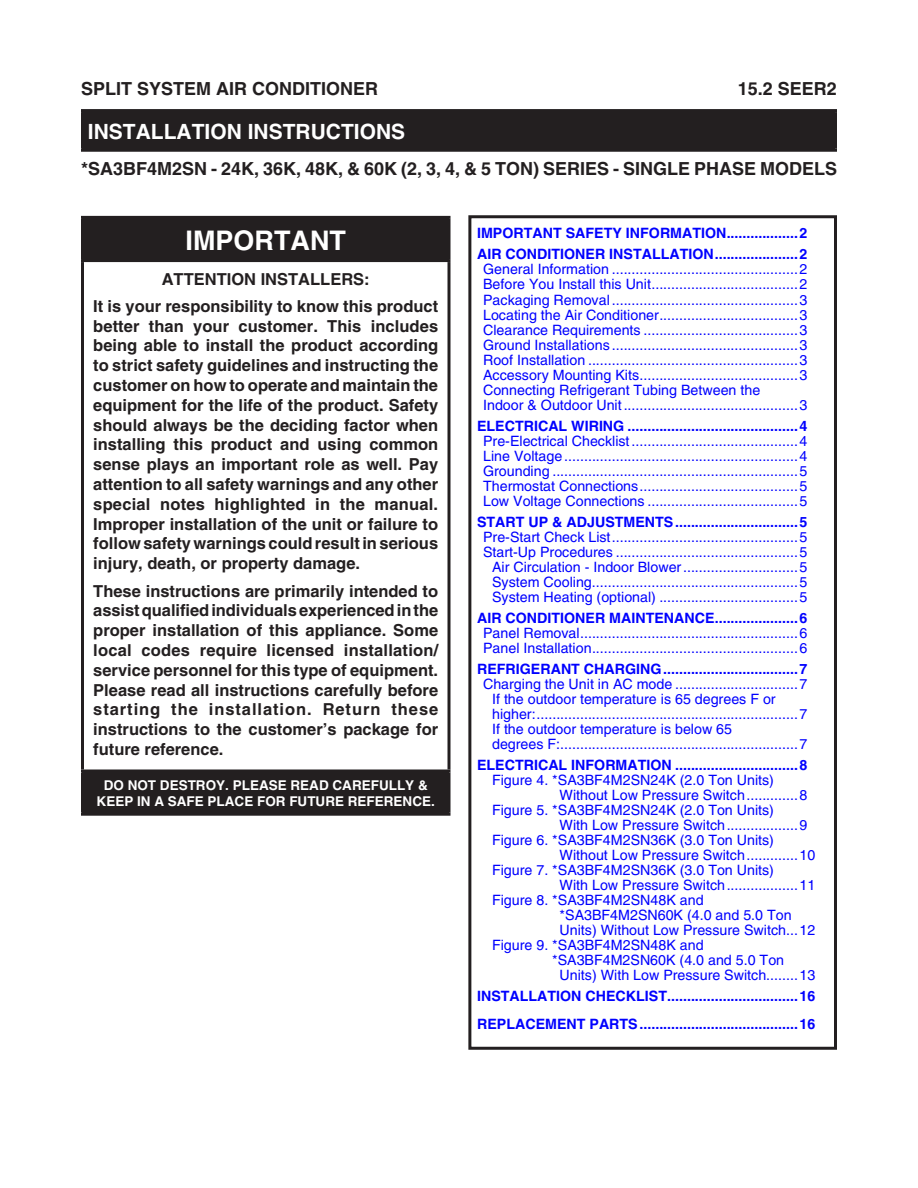
<style>
.page{position:relative;width:918px;height:1188px;background:#fff}
.page>*{position:absolute;margin:0;border:0;box-sizing:border-box;transform-origin:0 0}
.Front_Page_Important-_White{font:700 27px "Helvetica";color:#fff}
.Front_Page_Title_Bar{font:700 21px "Helvetica";color:#fff}
.Front_Page_Heading{font:700 18px "Helvetica";color:#231f20}
.Paragraph__11_pt__BOLD{font:700 16.5px/19.8px "Helvetica";color:#231f20;text-align:justify}
.ATTENTION_INTSALLERS{font:700 16.5px "Helvetica";color:#231f20}
.t1{font:14.25px "Helvetica";color:#00f}
.t2{font:700 14.25px "Helvetica";color:#00f}
.Do_Not_Destroy{font:700 13.5px/16.5px "Helvetica";color:#fff;text-align:center}
</style>
<div class="page">
<div style="left:82px;top:217px;width:367px;height:44px;background:#231f20"></div>
<div style="left:82px;top:771px;width:367px;height:43px;background:#231f20"></div>
<hr style="left:81px;top:216px;width:370px;height:3px;background:#231f20">
<hr style="left:81px;top:219px;width:3px;height:40px;background:#231f20">
<hr style="left:448px;top:219px;width:3px;height:40px;background:#231f20">
<hr style="left:81px;top:259px;width:370px;height:3px;background:#231f20">
<hr style="left:81px;top:262px;width:3px;height:508px;background:#231f20">
<hr style="left:448px;top:262px;width:3px;height:508px;background:#231f20">
<hr style="left:81px;top:770px;width:370px;height:2px;background:#231f20">
<hr style="left:81px;top:773px;width:3px;height:40px;background:#231f20">
<hr style="left:448px;top:773px;width:3px;height:40px;background:#231f20">
<hr style="left:81px;top:813px;width:370px;height:3px;background:#231f20">
<div style="left:82px;top:111px;width:754px;height:39px;background:#231f20"></div>
<hr style="left:81px;top:109px;width:756px;height:3px;background:#231f20">
<hr style="left:81px;top:112px;width:3px;height:37px;background:#231f20">
<hr style="left:834px;top:112px;width:3px;height:37px;background:#231f20">
<hr style="left:81px;top:149px;width:756px;height:3px;background:#231f20">
<div style="left:468px;top:215px;width:369px;height:835px;border:3px solid #231f20"></div>
<p class="Front_Page_Heading" style="left:81px;top:78px;width:299px">SPLIT SYSTEM AIR CONDITIONER</p>
<p class="Front_Page_Title_Bar" style="left:88px;top:119px;width:319px">INSTALLATION INSTRUCTIONS</p>
<p class="Front_Page_Heading" style="left:738px;top:78px;width:101px">15.2 SEER2</p>
<p class="Front_Page_Heading" style="left:81px;top:158px;width:758px">*SA3BF4M2SN - 24K, 36K, 48K, &amp; 60K (2, 3, 4, &amp; 5 TON) SERIES - SINGLE PHASE MODELS</p>
<p class="Front_Page_Important-_White" style="left:186px;top:224px;width:162px">IMPORTANT</p>
<p class="ATTENTION_INTSALLERS" style="left:162px;top:269px;width:210px">ATTENTION INSTALLERS:</p>
<p class="Paragraph__11_pt__BOLD" style="left:93px;top:296px;width:346px">It is your responsibility to know this product better than your customer. This includes being able to install the product according to strict safety guidelines and instructing the customer on how to operate and maintain the equipment for the life of the product. Safety should always be the deciding factor when installing this product and using common sense plays an important role as well. Pay attention to all safety warnings and any other special notes highlighted in the manual.<br>Improper installation of the unit or failure to follow safety warnings could result in serious injury, death, or property damage.</p>
<p class="Paragraph__11_pt__BOLD" style="left:93px;top:581px;width:347px">These instructions are primarily intended to assist qualified individuals experienced in the proper installation of this appliance. Some local codes require licensed installation/ service personnel for this type of equipment.<br>Please read all instructions carefully before starting the installation. Return these instructions to the customer’s package for future reference.</p>
<p class="Do_Not_Destroy" style="left:97px;top:777px;width:340px">DO NOT DESTROY. PLEASE READ CAREFULLY &amp;<br>KEEP IN A SAFE PLACE FOR FUTURE REFERENCE.</p>
<p class="t2" style="left:477px;top:224px;width:332px">IMPORTANT SAFETY INFORMATION..................2</p>
<p class="t2" style="left:477px;top:245px;width:332px">AIR CONDITIONER INSTALLATION.....................2</p>
<p class="t1" style="left:483px;top:261px;width:326px">General Information ...............................................2</p>
<p class="t1" style="left:483px;top:276px;width:326px">Before You Install this Unit.....................................2</p>
<p class="t1" style="left:483px;top:292px;width:326px">Packaging Removal...............................................3</p>
<p class="t1" style="left:483px;top:307px;width:326px">Locating the Air Conditioner...................................3</p>
<p class="t1" style="left:483px;top:322px;width:326px">Clearance Requirements .......................................3</p>
<p class="t1" style="left:483px;top:337px;width:326px">Ground Installations ...............................................3</p>
<p class="t1" style="left:483px;top:352px;width:326px">Roof Installation .....................................................3</p>
<p class="t1" style="left:483px;top:367px;width:326px">Accessory Mounting Kits........................................3</p>
<p class="t1" style="left:483px;top:382px;width:279px">Connecting Refrigerant Tubing Between the</p>
<p class="t1" style="left:483px;top:397px;width:326px">Indoor &amp; Outdoor Unit............................................3</p>
<p class="t2" style="left:477px;top:417px;width:332px">ELECTRICAL WIRING ...........................................4</p>
<p class="t1" style="left:483px;top:433px;width:326px">Pre-Electrical Checklist ..........................................4</p>
<p class="t1" style="left:483px;top:448px;width:326px">Line Voltage...........................................................4</p>
<p class="t1" style="left:483px;top:463px;width:326px">Grounding ..............................................................5</p>
<p class="t1" style="left:483px;top:478px;width:326px">Thermostat Connections........................................5</p>
<p class="t1" style="left:483px;top:493px;width:326px">Low Voltage Connections ......................................5</p>
<p class="t2" style="left:477px;top:513px;width:332px">START UP &amp; ADJUSTMENTS...............................5</p>
<p class="t1" style="left:483px;top:529px;width:326px">Pre-Start Check List...............................................5</p>
<p class="t1" style="left:483px;top:544px;width:326px">Start-Up Procedures ..............................................5</p>
<p class="t1" style="left:492px;top:559px;width:317px">Air Circulation - Indoor Blower.............................5</p>
<p class="t1" style="left:492px;top:574px;width:317px">System Cooling....................................................5</p>
<p class="t1" style="left:492px;top:589px;width:317px">System Heating (optional) ...................................5</p>
<p class="t2" style="left:477px;top:609px;width:332px">AIR CONDITIONER MAINTENANCE.....................6</p>
<p class="t1" style="left:483px;top:625px;width:326px">Panel Removal.......................................................6</p>
<p class="t1" style="left:483px;top:640px;width:326px">Panel Installation....................................................6</p>
<p class="t2" style="left:477px;top:660px;width:332px">REFRIGERANT CHARGING..................................7</p>
<p class="t1" style="left:483px;top:676px;width:326px">Charging the Unit in AC mode ...............................7</p>
<p class="t1" style="left:492px;top:691px;width:285px">If the outdoor temperature is 65 degrees F or</p>
<p class="t1" style="left:492px;top:706px;width:317px">higher:..................................................................7</p>
<p class="t1" style="left:492px;top:721px;width:241px">If the outdoor temperature is below 65</p>
<p class="t1" style="left:492px;top:736px;width:317px">degrees F:............................................................7</p>
<p class="t2" style="left:477px;top:756px;width:332px">ELECTRICAL INFORMATION ...............................8</p>
<p class="t1" style="left:492px;top:772px;width:283px">Figure 4. *SA3BF4M2SN24K (2.0 Ton Units)</p>
<p class="t1" style="left:560px;top:787px;width:249px">Without Low Pressure Switch.............8</p>
<p class="t1" style="left:492px;top:802px;width:283px">Figure 5. *SA3BF4M2SN24K (2.0 Ton Units)</p>
<p class="t1" style="left:560px;top:817px;width:249px">With Low Pressure Switch..................9</p>
<p class="t1" style="left:492px;top:832px;width:283px">Figure 6. *SA3BF4M2SN36K (3.0 Ton Units)</p>
<p class="t1" style="left:560px;top:847px;width:257px">Without Low Pressure Switch.............10</p>
<p class="t1" style="left:492px;top:862px;width:283px">Figure 7. *SA3BF4M2SN36K (3.0 Ton Units)</p>
<p class="t1" style="left:560px;top:877px;width:257px">With Low Pressure Switch..................11</p>
<p class="t1" style="left:492px;top:892px;width:213px">Figure 8. *SA3BF4M2SN48K and</p>
<p class="t1" style="left:560px;top:907px;width:234px">*SA3BF4M2SN60K (4.0 and 5.0 Ton</p>
<p class="t1" style="left:560px;top:922px;width:257px">Units) Without Low Pressure Switch...12</p>
<p class="t1" style="left:492px;top:937px;width:213px">Figure 9. *SA3BF4M2SN48K and</p>
<p class="t1" style="left:552px;top:952px;width:234px">*SA3BF4M2SN60K (4.0 and 5.0 Ton</p>
<p class="t1" style="left:560px;top:967px;width:257px">Units) With Low Pressure Switch........13</p>
<p class="t2" style="left:477px;top:987px;width:340px">INSTALLATION CHECKLIST.................................16</p>
<p class="t2" style="left:477px;top:1015px;width:340px">REPLACEMENT PARTS........................................16</p>
</div>
